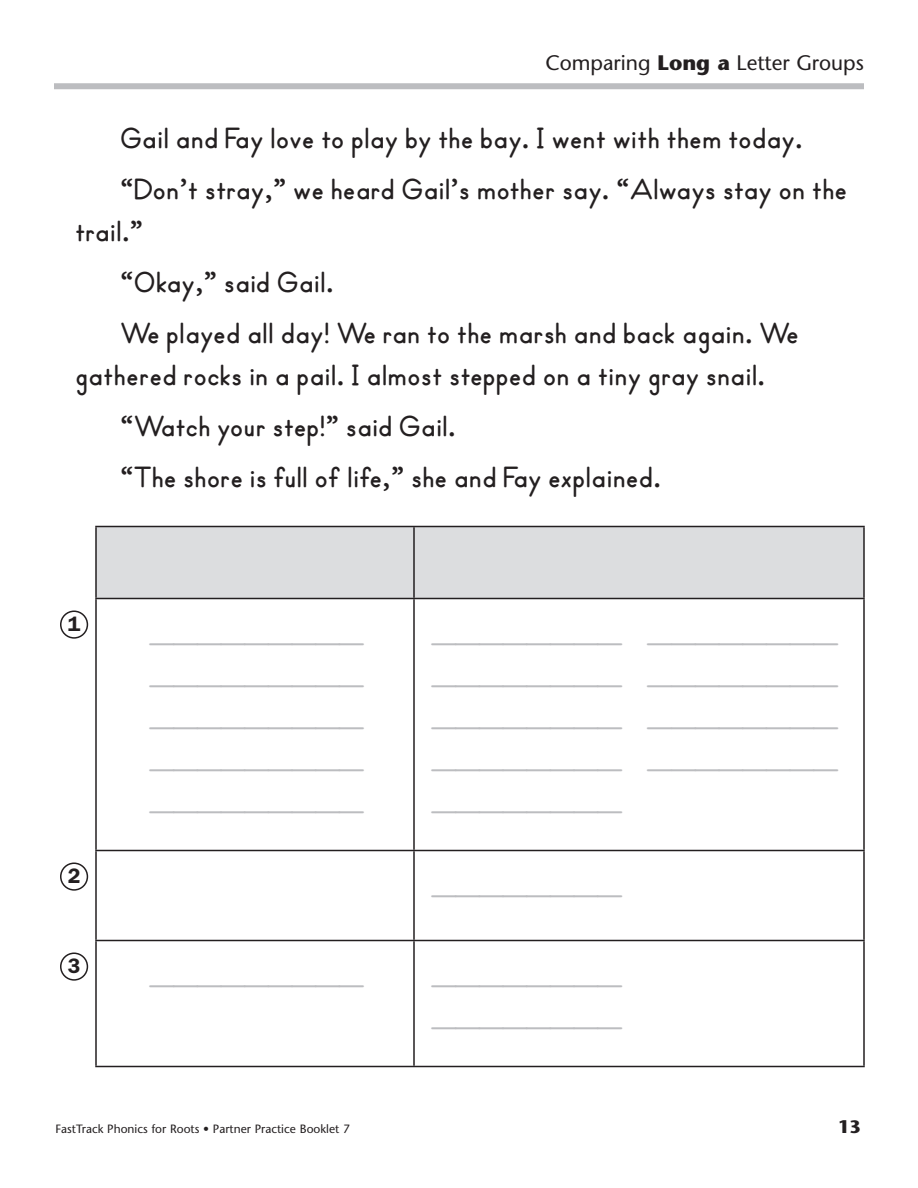
<style>
.page{position:relative;width:918px;height:1188px;background:#fff}
.page>*{position:absolute;margin:0;border:0;box-sizing:border-box;transform-origin:0 0}
.t1{font:40.5px/42px "Sad Sam";color:#bcbdc0;text-align:justify}
.t2{font:700 30px/51px "Sad Sam";color:#231f20}
.t3{font:21px "Stone Sans";color:#231f20}
.t4{font:600 21px "Franklin Gothic";color:#231f20}
.t5{font:700 18px "Stone Sans";color:#231f20}
.t6{font:12px "Stone Sans";color:#231f20}
.s1{font-weight:700}
</style>
<div class="page">
<div style="left:54px;top:83px;width:810px;height:6px;background:#bcbdc0"></div>
<div style="left:97px;top:527px;width:766px;height:71px;background:#dcdddf"></div>
<hr style="left:95px;top:526px;width:319px;height:1px;background:#231f20">
<hr style="left:95px;top:527px;width:2px;height:71px;background:#231f20">
<hr style="left:414px;top:526px;width:451px;height:1px;background:#231f20">
<hr style="left:413px;top:527px;width:2px;height:71px;background:#231f20">
<hr style="left:863px;top:527px;width:2px;height:71px;background:#231f20">
<hr style="left:95px;top:598px;width:319px;height:1px;background:#231f20">
<hr style="left:95px;top:599px;width:2px;height:251px;background:#231f20">
<hr style="left:414px;top:598px;width:451px;height:1px;background:#231f20">
<hr style="left:413px;top:599px;width:2px;height:251px;background:#231f20">
<hr style="left:863px;top:599px;width:2px;height:251px;background:#231f20">
<hr style="left:95px;top:850px;width:319px;height:1px;background:#231f20">
<hr style="left:95px;top:851px;width:2px;height:89px;background:#231f20">
<hr style="left:414px;top:850px;width:451px;height:1px;background:#231f20">
<hr style="left:413px;top:851px;width:2px;height:89px;background:#231f20">
<hr style="left:863px;top:851px;width:2px;height:89px;background:#231f20">
<hr style="left:95px;top:940px;width:319px;height:1px;background:#231f20">
<hr style="left:95px;top:941px;width:2px;height:125px;background:#231f20">
<hr style="left:414px;top:940px;width:451px;height:1px;background:#231f20">
<hr style="left:413px;top:941px;width:2px;height:125px;background:#231f20">
<hr style="left:863px;top:941px;width:2px;height:125px;background:#231f20">
<hr style="left:95px;top:1066px;width:319px;height:1px;background:#231f20">
<hr style="left:414px;top:1066px;width:451px;height:1px;background:#231f20">
<div style="left:60px;top:611px;width:28px;height:28px;border:2px solid #231f20;border-radius:50%"></div>
<div style="left:60px;top:863px;width:28px;height:28px;border:2px solid #231f20;border-radius:50%"></div>
<div style="left:60px;top:953px;width:28px;height:28px;border:2px solid #231f20;border-radius:50%"></div>
<p class="t3" style="left:545px;top:50px;width:320px">Comparing <span class="s1">Long a</span> Letter Groups</p>
<p class="t2" style="left:120px;top:114px;width:729px">Gail and Fay love to play by the bay. I went with them today. “Don’t stray,” we heard Gail’s mother say. “Always stay on the</p>
<p class="t2" style="left:120px;top:207px;width:680px;text-indent:-45px">trail.”<br>“Okay,” said Gail.<br>We played all day! We ran to the marsh and back again. We</p>
<p class="t2" style="left:120px;top:351px;width:647px;text-indent:-45px">gathered rocks in a pail. I almost stepped on a tiny gray snail. “Watch your step!” said Gail.<br>“The shore is full of life,” she and Fay explained.</p>
<p class="t4" style="left:68px;top:612px;width:14px">1</p>
<p class="t4" style="left:68px;top:864px;width:14px">2</p>
<p class="t4" style="left:68px;top:954px;width:14px">3</p>
<h1 class="t1" style="left:150px;top:604px;width:215px">_________ _________ _________ _________ _________</h1>
<h1 class="t1" style="left:432px;top:604px;width:407px">________ ________ ________ ________ ________ ________ ________ ________ ________</h1>
<h1 class="t1" style="left:432px;top:856px;width:191px">________</h1>
<h1 class="t1" style="left:150px;top:946px;width:215px">_________</h1>
<h1 class="t1" style="left:432px;top:946px;width:191px">________ ________</h1>
<p class="t6" style="left:56px;top:1121px;width:296px">FastTrack Phonics for Roots • Partner Practice Booklet 7</p>
<p class="t5" style="left:838px;top:1115px;width:24px">13</p>
</div>
